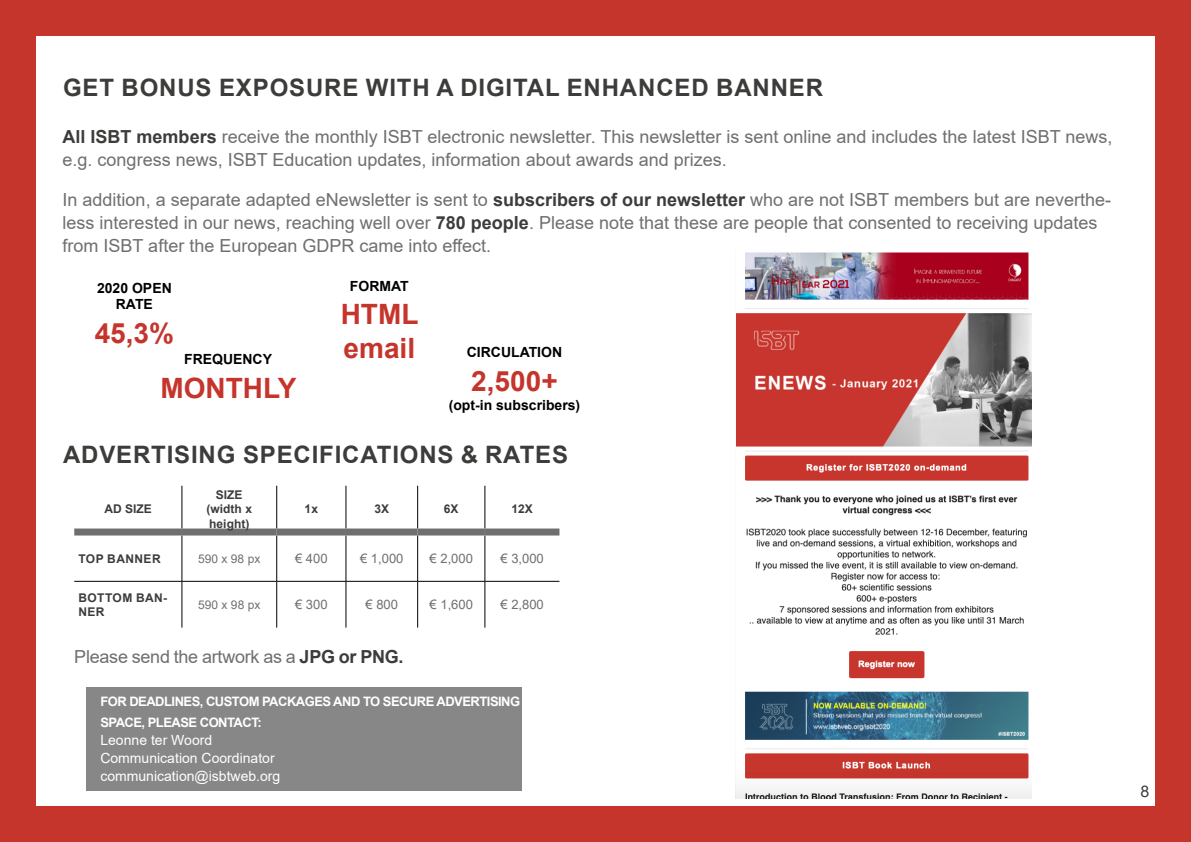
<style>
.page{position:relative;width:1191px;height:842px;background:#c5352c}
.page>*{position:absolute;margin:0;border:0;box-sizing:border-box;transform-origin:0 0}
.t1{font:700 28px/33.6px "Arial";color:#c5352c}
.t2{font:700 24px "Arial";letter-spacing:.035em;color:#3c3c3b}
.t3{font:18px/23px "Arial";color:#706f6f}
.t4{font:16px "Arial";color:#3c3c3b}
.t5{font:14px/18px "Arial";color:#fff}
.t6{font:700 14px/16px "Arial";color:#000;text-align:center}
.t7{font:700 13px/21px "Arial";letter-spacing:-.04em;color:#fff}
.t8{font:13px "Arial";color:#706f6f}
.t9{font:700 12px/14.4px "Arial";color:#3c3c3b;text-align:center}
.t10{font:700 12px/14.4px "Arial";letter-spacing:.035em;color:#3c3c3b}
.t11{font:12px "Arial";color:#706f6f}
.s1{font-weight:700;color:#3c3c3b}
</style>
<div class="page">
<div style="left:36px;top:36px;width:1119px;height:770px;background:#fff"></div>
<hr style="left:182px;top:486px;width:1px;height:42px;background:#000">
<hr style="left:182px;top:535px;width:1px;height:46px;background:#000">
<hr style="left:182px;top:582px;width:1px;height:46px;background:#000">
<hr style="left:276px;top:486px;width:1px;height:42px;background:#000">
<hr style="left:346px;top:486px;width:1px;height:42px;background:#000">
<hr style="left:276px;top:535px;width:1px;height:46px;background:#000">
<hr style="left:346px;top:535px;width:1px;height:46px;background:#000">
<hr style="left:276px;top:582px;width:1px;height:46px;background:#000">
<hr style="left:346px;top:582px;width:1px;height:46px;background:#000">
<hr style="left:417px;top:486px;width:1px;height:42px;background:#000">
<hr style="left:417px;top:535px;width:1px;height:46px;background:#000">
<hr style="left:417px;top:582px;width:1px;height:46px;background:#000">
<hr style="left:484px;top:486px;width:1px;height:42px;background:#000">
<hr style="left:484px;top:535px;width:1px;height:46px;background:#000">
<hr style="left:484px;top:582px;width:1px;height:46px;background:#000">
<div style="left:74px;top:528px;width:108px;height:7px;background:#706f6f"></div>
<div style="left:182px;top:528px;width:95px;height:7px;background:#706f6f"></div>
<div style="left:277px;top:528px;width:69px;height:7px;background:#706f6f"></div>
<div style="left:346px;top:528px;width:72px;height:7px;background:#706f6f"></div>
<div style="left:418px;top:528px;width:67px;height:7px;background:#706f6f"></div>
<div style="left:485px;top:528px;width:74px;height:7px;background:#706f6f"></div>
<hr style="left:74px;top:581px;width:108px;height:1px;background:#000">
<hr style="left:182px;top:581px;width:95px;height:1px;background:#000">
<hr style="left:277px;top:581px;width:69px;height:1px;background:#000">
<hr style="left:346px;top:581px;width:72px;height:1px;background:#000">
<hr style="left:418px;top:581px;width:67px;height:1px;background:#000">
<hr style="left:485px;top:581px;width:74px;height:1px;background:#000">
<div style="left:86px;top:687px;width:436px;height:103px;background:#878787"></div>
<img style="left:736px;top:252px;width:295px;height:546px">
<h2 class="t2" style="left:63px;top:70px;width:761px">GET BONUS EXPOSURE WITH A DIGITAL ENHANCED BANNER</h2>
<p class="t3" style="left:63px;top:125px;width:1051px"><span class="s1">All ISBT members</span> receive the monthly ISBT electronic newsletter. This newsletter is sent online and includes the latest ISBT news, e.g. congress news, ISBT Education updates, information about awards and prizes.</p>
<p class="t3" style="left:63px;top:188px;width:1050px">In addition, a separate adapted eNewsletter is sent to <span class="s1">subscribers of our newsletter</span> who are not ISBT members but are neverthe&shy;less interested in our news, reaching well over <span class="s1">780 people</span>. Please note that these are people that consented to receiving updates from ISBT after the European GDPR came into effect.</p>
<p class="t6" style="left:97px;top:280px;width:76px">2020 OPEN<br>RATE</p>
<h1 class="t1" style="left:95px;top:316px;width:81px">45,3%</h1>
<p class="t6" style="left:184px;top:351px;width:89px">FREQUENCY</p>
<h1 class="t1" style="left:160px;top:371px;width:137px">MONTHLY</h1>
<p class="t6" style="left:350px;top:278px;width:60px">FORMAT</p>
<h1 class="t1" style="left:341px;top:298px;width:79px">HTML email</h1>
<p class="t6" style="left:467px;top:344px;width:97px">CIRCULATION</p>
<h1 class="t1" style="left:471px;top:364px;width:88px">2,500+</h1>
<p class="t6" style="left:449px;top:397px;width:133px">(opt-in subscribers)</p>
<h2 class="t2" style="left:63px;top:438px;width:506px">ADVERTISING SPECIFICATIONS &amp; RATES</h2>
<p class="t9" style="left:104px;top:502px;width:49px">AD SIZE</p>
<p class="t9" style="left:207px;top:488px;width:47px">SIZE (width x height)</p>
<p class="t9" style="left:305px;top:502px;width:15px">1x</p>
<p class="t9" style="left:374px;top:502px;width:16px">3X</p>
<p class="t9" style="left:444px;top:502px;width:16px">6X</p>
<p class="t9" style="left:511px;top:502px;width:23px">12X</p>
<p class="t10" style="left:78px;top:551px;width:84px">TOP BANNER</p>
<p class="t11" style="left:198px;top:550px;width:64px">590 x 98 px</p>
<p class="t8" style="left:295px;top:549px;width:34px">€ 400</p>
<p class="t8" style="left:360px;top:549px;width:45px">€ 1,000</p>
<p class="t8" style="left:429px;top:549px;width:45px">€ 2,000</p>
<p class="t8" style="left:500px;top:549px;width:45px">€ 3,000</p>
<p class="t10" style="left:78px;top:590px;width:90px">BOTTOM BAN-<br>NER</p>
<p class="t11" style="left:198px;top:596px;width:64px">590 x 98 px</p>
<p class="t8" style="left:295px;top:596px;width:34px">€ 300</p>
<p class="t8" style="left:365px;top:596px;width:34px">€ 800</p>
<p class="t8" style="left:429px;top:596px;width:45px">€ 1,600</p>
<p class="t8" style="left:500px;top:596px;width:45px">€ 2,800</p>
<p class="t3" style="left:74px;top:645px;width:331px">Please send the artwork as a <span class="s1">JPG or PNG.</span></p>
<p class="t7" style="left:100px;top:691px;width:421px">FOR DEADLINES, CUSTOM PACKAGES AND TO SECURE ADVERTISING<br>SPACE, PLEASE CONTACT:</p>
<p class="t5" style="left:100px;top:731px;width:181px">Leonne ter Woord<br>Communication Coordinator communication@isbtweb.org</p>
<p class="t4" style="left:1140px;top:780px;width:10px">8</p>
</div>
